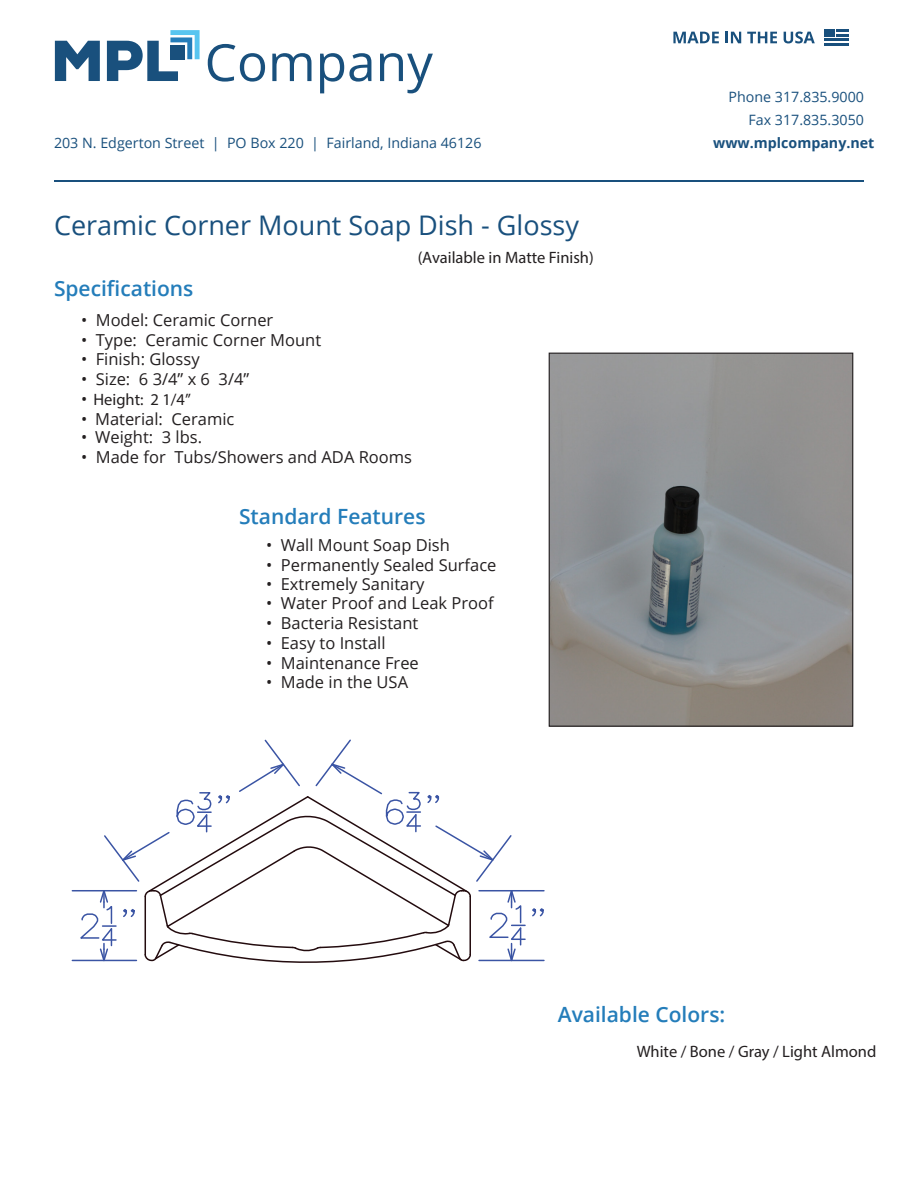
<style>
.page{position:relative;width:918px;height:1188px;background:#fff}
.page>*{position:absolute;margin:0;border:0;box-sizing:border-box;transform-origin:0 0}
.t1{font:27px "Open Sans";color:#19507d}
.t2{font:600 21px "Open Sans";color:#247dba}
.t3{font:16.5px "Open Sans";color:#231f20}
.t4{font:16.5px "Myriad Pro";color:#231f20}
.t5{font:14.25px/23.1px "Open Sans";color:#19507d;text-align:right}
.t6{font:700 14.25px "Open Sans";color:#19507d}
.s1{font-family:"Open Sans"}
</style>
<div class="page">
<img style="left:551px;top:355px;width:300px;height:370px">
<hr style="left:54px;top:181px;width:810px;height:1px;background:#19507d">
<hr style="left:72px;top:960px;width:64px;height:1px;background:#3a54a4">
<hr style="left:72px;top:890px;width:64px;height:1px;background:#3a54a4">
<svg style="left:77px;top:739px;width:468px;height:224px"></svg>
<svg style="left:208px;top:44px;width:57px;height:38px"></svg>
<svg style="left:272px;top:53px;width:40px;height:28px"></svg>
<svg style="left:320px;top:53px;width:51px;height:40px"></svg>
<svg style="left:380px;top:53px;width:53px;height:40px"></svg>
<svg style="left:55px;top:41px;width:45px;height:40px"></svg>
<svg style="left:107px;top:30px;width:93px;height:51px"></svg>
<div style="left:549px;top:353px;width:304px;height:374px;border:1px solid #231f20"></div>
<svg style="left:673px;top:32px;width:46px;height:11px"></svg>
<svg style="left:726px;top:32px;width:15px;height:11px"></svg>
<svg style="left:747px;top:32px;width:30px;height:11px"></svg>
<svg style="left:784px;top:32px;width:31px;height:11px"></svg>
<div style="left:824px;top:29px;width:11px;height:8px;background:#19507d"></div>
<svg style="left:837px;top:29px;width:12px;height:8px"></svg>
<hr style="left:824px;top:38px;width:25px;height:3px;background:#19507d">
<hr style="left:824px;top:43px;width:25px;height:3px;background:#19507d">
<p class="t5" style="left:729px;top:85px;width:137px">Phone 317.835.9000<br>Fax 317.835.3050</p>
<p class="t5" style="left:54px;top:131px;width:429px">203 N. Edgerton Street | PO Box 220 | Fairland, Indiana 46126</p>
<p class="t6" style="left:713px;top:133px;width:163px">www.mplcompany.net</p>
<h1 class="t1" style="left:54px;top:206px;width:527px">Ceramic Corner Mount Soap Dish - Glossy</h1>
<p class="t2" style="left:54px;top:274px;width:141px">Specifications</p>
<p class="t4" style="left:418px;top:247px;width:178px">(Available in Matte Finish)</p>
<p class="t3" style="left:81px;top:308px;width:194px">• Model: Ceramic Corner</p>
<p class="t3" style="left:81px;top:328px;width:242px">• Type: Ceramic Corner Mount</p>
<p class="t3" style="left:81px;top:348px;width:120px">• Finish: Glossy</p>
<p class="t3" style="left:81px;top:368px;width:170px">• Size: 6 3/4” x 6 3/4”</p>
<p class="t4" style="left:81px;top:390px;width:111px"><span class="s1">•</span> Height: 2 1/4”</p>
<p class="t3" style="left:81px;top:407px;width:155px">• Material: Ceramic</p>
<p class="t3" style="left:81px;top:426px;width:123px">• Weight: 3 lbs.</p>
<p class="t3" style="left:81px;top:446px;width:333px">• Made for Tubs/Showers and ADA Rooms</p>
<p class="t2" style="left:239px;top:502px;width:188px">Standard Features</p>
<p class="t3" style="left:266px;top:534px;width:185px">• Wall Mount Soap Dish</p>
<p class="t3" style="left:266px;top:553px;width:232px">• Permanently Sealed Surface</p>
<p class="t3" style="left:266px;top:572px;width:160px">• Extremely Sanitary</p>
<p class="t3" style="left:266px;top:592px;width:229px">• Water Proof and Leak Proof</p>
<p class="t3" style="left:266px;top:612px;width:154px">• Bacteria Resistant</p>
<p class="t3" style="left:266px;top:632px;width:121px">• Easy to Install</p>
<p class="t3" style="left:266px;top:651px;width:154px">• Maintenance Free</p>
<p class="t3" style="left:266px;top:671px;width:144px">• Made in the USA</p>
<p class="t2" style="left:558px;top:1000px;width:169px">Available Colors:</p>
<p class="t4" style="left:637px;top:1041px;width:241px">White / Bone / Gray / Light Almond</p>
</div>
